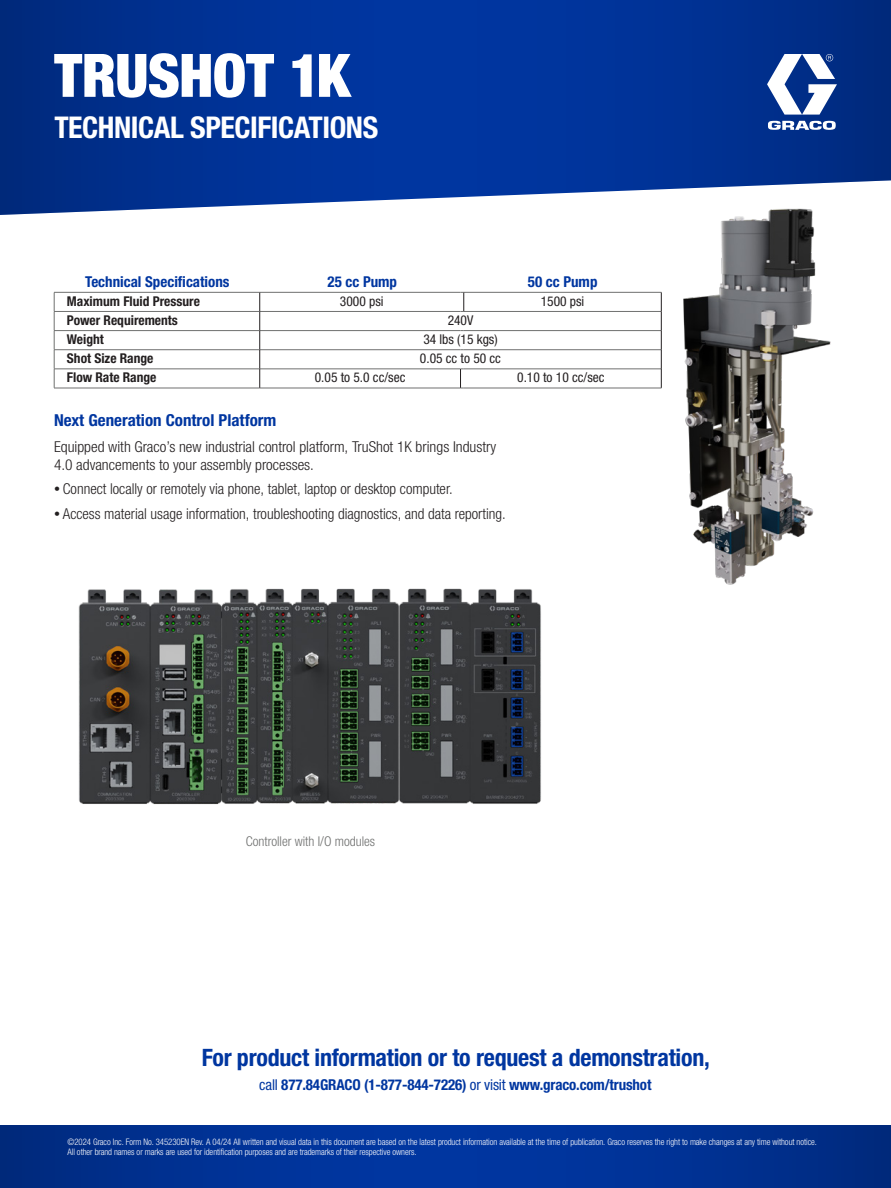
<style>
.page{position:relative;width:891px;height:1188px;background:#fff}
.page>*{position:absolute;margin:0;border:0;box-sizing:border-box;transform-origin:0 0}
.G_Main_Head{font:900 condensed 60px "Helvetica Neue LTW1 G";letter-spacing:-.015em;color:#fff}
.G_Main_subhead{font:700 condensed 30px "Helvetica Neue LTW1 G";letter-spacing:-.015em;color:#fff}
.G_Page_subhead_smaller_black{font:700 condensed 24px "Helvetica Neue LTW1 G";letter-spacing:-.01em;color:#0036a0}
.t1{font:700 condensed 16.5px "Helvetica Neue LT Std";color:#0036a0}
.t2{font:300 condensed 15px/18px "Helvetica Neue LTW1 G";color:#231f20}
.G_Page_subhead_smaller_black-2{font:700 condensed 15px "Helvetica Neue LTW1 G";letter-spacing:-.01em;color:#0036a0}
.t3{font:700 condensed 15px "Helvetica Neue LT Std";color:#0036a0}
.t4{font:condensed 13.5px "Helvetica Neue LTW1 G";color:#231f20}
.t5{font:700 condensed 13.5px "Helvetica Neue LTW1 G";color:#231f20}
.t6{font:300 condensed 13.5px "Helvetica Neue LTW1 G";color:#6f706f}
.G_Disclaimer_text{font:300 condensed 9px/10.5px "Helvetica Neue LTW1 G";letter-spacing:-.005em;color:#fff}
.s1{font-size:12px}
.s2{font-weight:400}
</style>
<div class="page">
<hr style="left:54px;top:292px;width:206px;height:1px;background:#6f706f">
<hr style="left:260px;top:292px;width:201px;height:1px;background:#6f706f">
<hr style="left:464px;top:292px;width:198px;height:1px;background:#6f706f">
<hr style="left:54px;top:311px;width:206px;height:1px;background:#6f706f">
<hr style="left:260px;top:311px;width:201px;height:1px;background:#6f706f">
<hr style="left:464px;top:311px;width:197px;height:1px;background:#6f706f">
<hr style="left:54px;top:330px;width:206px;height:1px;background:#6f706f">
<hr style="left:260px;top:330px;width:201px;height:1px;background:#6f706f">
<hr style="left:464px;top:330px;width:197px;height:1px;background:#6f706f">
<hr style="left:54px;top:349px;width:206px;height:1px;background:#6f706f">
<hr style="left:260px;top:349px;width:201px;height:1px;background:#6f706f">
<hr style="left:464px;top:349px;width:197px;height:1px;background:#6f706f">
<hr style="left:54px;top:369px;width:206px;height:1px;background:#6f706f">
<svg style="left:54px;top:293px;width:1px;height:95px"></svg>
<hr style="left:260px;top:369px;width:201px;height:1px;background:#6f706f">
<hr style="left:464px;top:369px;width:197px;height:1px;background:#6f706f">
<hr style="left:54px;top:388px;width:206px;height:1px;background:#6f706f">
<hr style="left:260px;top:388px;width:201px;height:1px;background:#6f706f">
<hr style="left:464px;top:388px;width:198px;height:1px;background:#6f706f">
<svg style="left:461px;top:292px;width:4px;height:20px"></svg>
<svg style="left:259px;top:293px;width:1px;height:95px"></svg>
<svg style="left:460px;top:369px;width:4px;height:20px"></svg>
<svg style="left:661px;top:293px;width:1px;height:95px"></svg>
<img style="left:683px;top:216px;width:148px;height:369px">
<img style="left:78px;top:588px;width:463px;height:217px">
<svg style="left:0;top:1125px;width:891px;height:63px;background:#003192"></svg>
<svg style="left:0;top:0;width:891px;height:216px;background:#16439c"></svg>
<svg style="left:750px;top:54px;width:88px;height:76px"></svg>
<p class="G_Main_Head" style="left:54px;top:40px;width:297px">TRUSHOT 1K</p>
<p class="G_Main_subhead" style="left:54px;top:109px;width:325px">TECHNICAL SPECIFICATIONS</p>
<p class="t3" style="left:85px;top:272px;width:146px">Technical Specifications</p>
<p class="t3" style="left:328px;top:272px;width:71px">25 cc Pump</p>
<p class="t3" style="left:528px;top:272px;width:71px">50 cc Pump</p>
<p class="t5" style="left:67px;top:293px;width:135px">Maximum Fluid Pressure</p>
<p class="t4" style="left:340px;top:293px;width:45px">3000 psi</p>
<p class="t4" style="left:541px;top:293px;width:45px">1500 psi</p>
<p class="t5" style="left:67px;top:312px;width:113px">Power Requirements</p>
<p class="t4" style="left:448px;top:312px;width:27px">240V</p>
<p class="t5" style="left:67px;top:331px;width:39px">Weight</p>
<p class="t4" style="left:423px;top:331px;width:76px">34 lbs (15 kgs)</p>
<p class="t5" style="left:67px;top:350px;width:88px">Shot Size Range</p>
<p class="t4" style="left:420px;top:350px;width:83px">0.05 cc to 50 cc</p>
<p class="t5" style="left:67px;top:369px;width:91px">Flow Rate Range</p>
<p class="t4" style="left:315px;top:370px;width:92px">0.05 to 5.0 cc/sec</p>
<p class="t4" style="left:517px;top:370px;width:89px">0.10 to 10 cc/sec</p>
<p class="t1" style="left:54px;top:410px;width:224px">Next Generation Control Platform</p>
<p class="t2" style="left:54px;top:438px;width:444px">Equipped with Graco’s new industrial control platform, TruShot 1K brings Industry<br>4.0 advancements to your assembly processes.</p>
<p class="t2" style="left:54px;top:480px;width:400px"><span class="s1">•</span> Connect locally or remotely via phone, tablet, laptop or desktop computer.</p>
<p class="t2" style="left:54px;top:505px;width:453px"><span class="s1">•</span> Access material usage information, troubleshooting diagnostics, and data reporting.</p>
<p class="t6" style="left:246px;top:833px;width:131px">Controller with I/O modules</p>
<p class="G_Page_subhead_smaller_black" style="left:202px;top:1043px;width:510px">For product information or to request a demonstration,</p>
<p class="G_Page_subhead_smaller_black-2" style="left:259px;top:1076px;width:394px"><span class="s2">call</span> 877.84GRACO (1-877-844-7226) <span class="s2">or visit</span> www.graco.com/trushot</p>
<p class="G_Disclaimer_text" style="left:68px;top:1137px;width:751px">©2024 Graco Inc. Form No. 345230EN Rev. A 04/24 All written and visual data in this document are based on the latest product information available at the time of publication. Graco reserves the right to make changes at any time without notice.<br>All other brand names or marks are used for identification purposes and are trademarks of their respective owners.</p>
</div>
